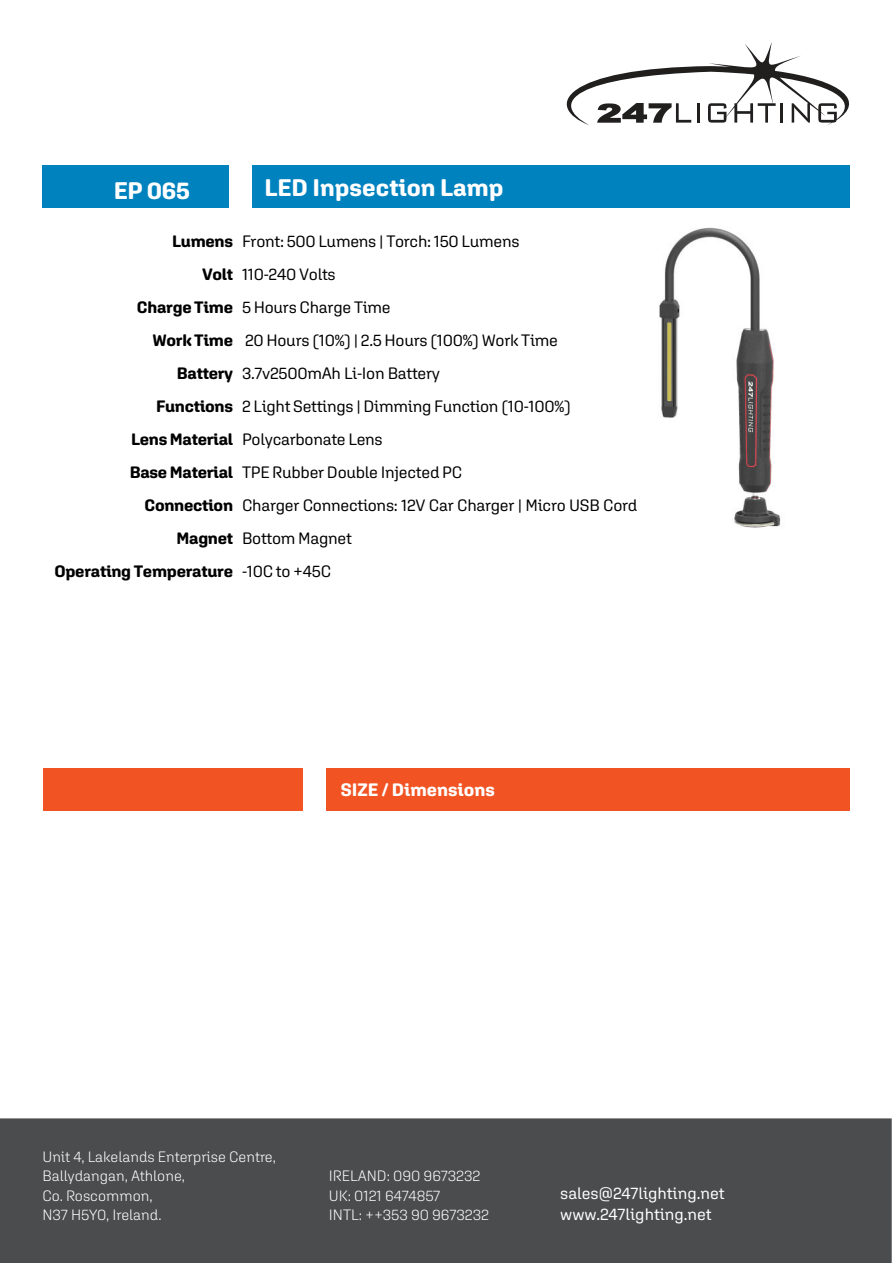
<style>
.page{position:relative;width:893px;height:1263px;background:#fff}
.page>*{position:absolute;margin:0;border:0;box-sizing:border-box;transform-origin:0 0}
.t1{font:700 24px "Aglet Sans";color:#fff}
.t2{font:700 18px "Aglet Sans";color:#fff}
.t3{font:16.5px/33px "Aglet Sans";letter-spacing:-.015em;color:#000}
.t4{font:700 16.5px/33px "Aglet Sans";letter-spacing:-.015em;color:#000;text-align:right}
.t5{font:16.5px/21px "Aglet Sans";color:#fff}
.t6{font:300 15px/19.5px "Aglet Sans";color:#fff}
</style>
<div class="page">
<img style="left:659px;top:227px;width:122px;height:301px">
<div style="left:0;top:1118px;width:892px;height:145px;background:#4b4c4d"></div>
<div style="left:42px;top:166px;width:186px;height:42px;background:#0082bf"></div>
<div style="left:252px;top:166px;width:598px;height:42px;background:#0082bf"></div>
<svg style="left:566px;top:42px;width:284px;height:83px"></svg>
<div style="left:43px;top:768px;width:259px;height:43px;background:#f15322"></div>
<div style="left:326px;top:768px;width:524px;height:43px;background:#f15322"></div>
<h1 class="t1" style="left:114px;top:176px;width:78px">EP 065</h1>
<h1 class="t1" style="left:264px;top:173px;width:241px">LED Inpsection Lamp</h1>
<p class="t4" style="left:54px;top:224px;width:180px">Lumens<br>Volt<br>Charge Time<br>Work Time<br>Battery<br>Functions<br>Lens Material<br>Base Material<br>Connection<br>Magnet<br>Operating Temperature</p>
<p class="t3" style="left:242px;top:225px;width:397px">Front: 500 Lumens | Torch: 150 Lumens<br>110-240 Volts<br>5 Hours Charge Time<br>20 Hours (10%) | 2.5 Hours (100%) Work Time<br>3.7v2500mAh Li-Ion Battery<br>2 Light Settings | Dimming Function (10-100%)<br>Polycarbonate Lens<br>TPE Rubber Double Injected PC<br>Charger Connections: 12V Car Charger | Micro USB Cord<br>Bottom Magnet<br>-10C to +45C</p>
<p class="t2" style="left:341px;top:778px;width:156px">SIZE / Dimensions</p>
<p class="t6" style="left:43px;top:1147px;width:235px">Unit 4, Lakelands Enterprise Centre,<br>Ballydangan, Athlone,<br>Co. Roscommon,<br>N37 H5Y0, Ireland.</p>
<p class="t6" style="left:329px;top:1166px;width:162px">IRELAND: 090 9673232<br>UK: 0121 6474857<br>INTL: ++353 90 9673232</p>
<p class="t5" style="left:560px;top:1183px;width:166px">sales@247lighting.net www.247lighting.net</p>
</div>
